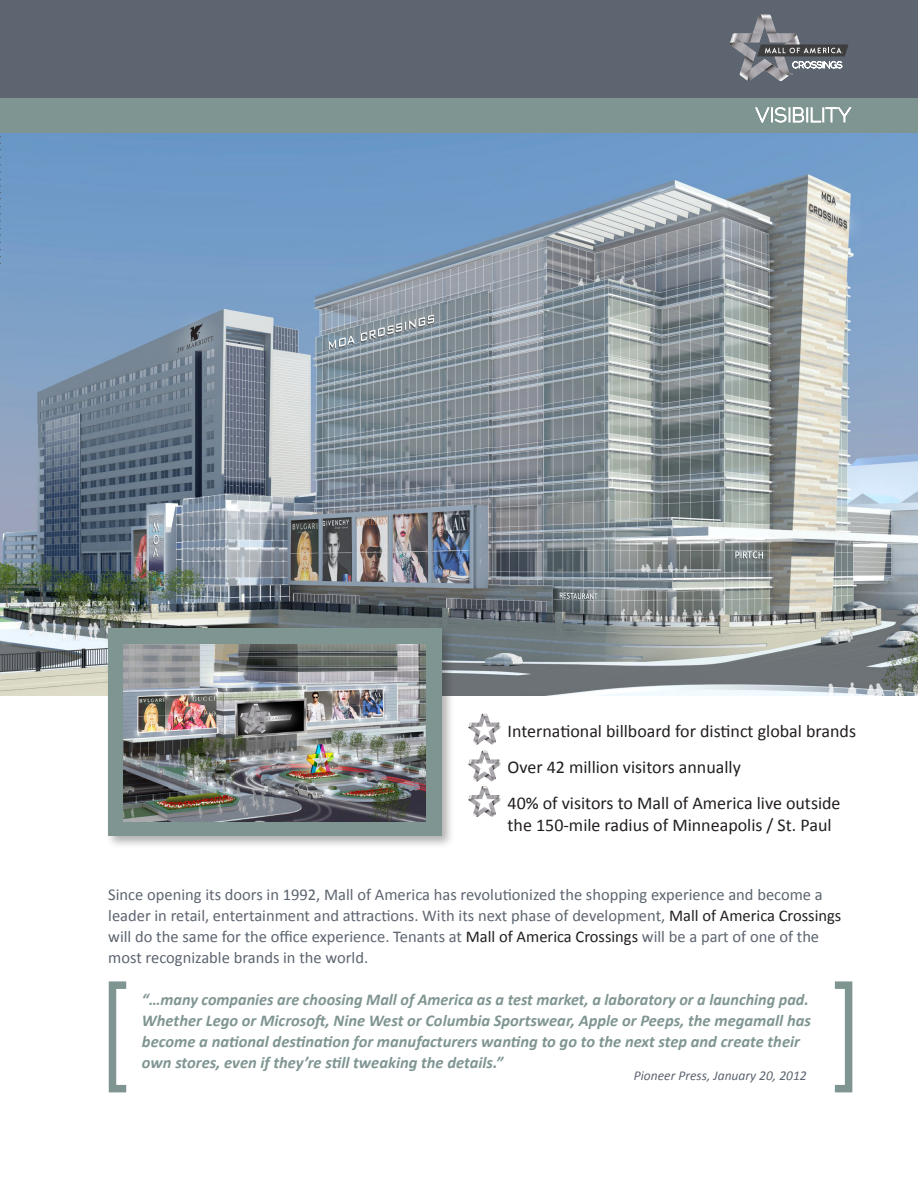
<style>
.page{position:relative;width:918px;height:1188px;background:#fff}
.page>*{position:absolute;margin:0;border:0;box-sizing:border-box;transform-origin:0 0}
.t1{font:18px "Calibri";color:#231f20}
.ann_body_text{font:16.5px/21px "Calibri";color:#5d6570}
.t2{font:italic 700 16.5px/21px "Calibri";color:#7f9592}
.t3{font:italic 13.5px "Calibri";color:#5d6570}
.s1{color:#231f20}
</style>
<div class="page">
<img style="left:0;top:132px;width:918px;height:564px">
<svg style="left:0;top:132px;width:1px;height:136px"></svg>
<div style="left:0;top:97px;width:918px;height:35px;background:#7f9592"></div>
<svg style="left:755px;top:107px;width:97px;height:16px"></svg>
<div style="left:105px;top:625px;width:350px;height:224px;background:#231f20;opacity:.35"></div>
<div style="left:108px;top:628px;width:334px;height:207px;background:#7f9592"></div>
<img style="left:123px;top:644px;width:303px;height:177px">
<div style="left:0;top:0;width:918px;height:97px;background:#5d6570"></div>
<svg style="left:730px;top:15px;width:119px;height:66px"></svg>
<svg style="left:468px;top:714px;width:33px;height:31px"></svg>
<svg style="left:468px;top:751px;width:33px;height:66px"></svg>
<div style="left:109px;top:981px;width:21px;height:111px;border:8px solid #7f9592"></div>
<div style="left:831px;top:981px;width:21px;height:111px;border:8px solid #7f9592"></div>
<p class="t1" style="left:508px;top:720px;width:350px">International billboard for distinct global brands</p>
<p class="t1" style="left:508px;top:756px;width:235px">Over 42 million visitors annually</p>
<p class="t1" style="left:508px;top:792px;width:335px">40% of visitors to Mall of America live outside</p>
<p class="t1" style="left:508px;top:814px;width:326px">the 150-mile radius of Minneapolis / St. Paul</p>
<p class="ann_body_text" style="left:108px;top:884px;width:735px">Since opening its doors in 1992, Mall of America has revolutionized the shopping experience and become a leader in retail, entertainment and attractions. With its next phase of development, <span class="s1">Mall of America Crossings </span>will do the same for the office experience. Tenants at <span class="s1">Mall of America Crossings</span> will be a part of one of the most recognizable brands in the world.</p>
<p class="t2" style="left:142px;top:989px;width:670px">“…many companies are choosing Mall of America as a test market, a laboratory or a launching pad.<br>Whether Lego or Microsoft, Nine West or Columbia Sportswear, Apple or Peeps, the megamall has become a national destination for manufacturers wanting to go to the next step and create their</p>
<p class="t2" style="left:142px;top:1052px;width:363px">own stores, even if they’re still tweaking the details.”</p>
<p class="t3" style="left:634px;top:1067px;width:174px">Pioneer Press, January 20, 2012</p>
</div>
